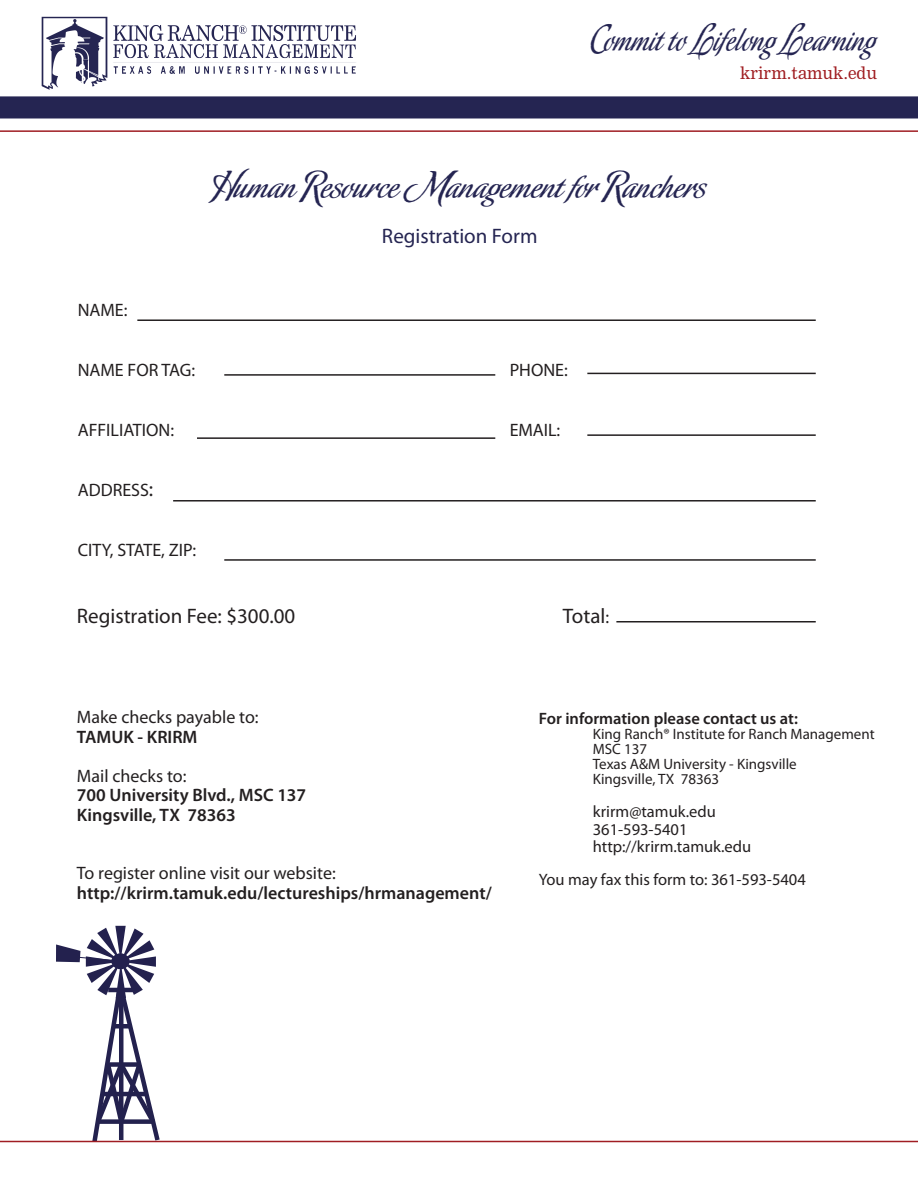
<style>
.page{position:relative;width:918px;height:1188px;background:#fff}
.page>*{position:absolute;margin:0;border:0;box-sizing:border-box;transform-origin:0 0}
.t1{font:36px "Oxida";letter-spacing:-.01em;color:#252552}
.t2{font:36px "Oxida";letter-spacing:-.01em;color:#252552;scale:.86 1}
.t3{font:21px "Myriad Pro";color:#231f20}
.t4{font:21px "Myriad Pro";color:#252552}
.t5{font:18px "Myriad Pro";color:#231f20}
.t6{font:600 18px/19.5px "Myriad Pro";color:#231f20}
.t7{font:16.5px/18px "Myriad Pro";color:#231f20}
.t8{font:600 16.5px "Myriad Pro";color:#231f20}
.t9{font:16.5px "Clarion MT Pro";color:#a01e22}
.t10{font:15px/15px "Myriad Pro";color:#231f20}
.s1{font-size:21px}
.s2{font-size:18px}
</style>
<div class="page">
<div style="left:0;top:97px;width:918px;height:21px;background:#252552"></div>
<div style="left:0;top:96px;width:918px;height:22px;border:2px solid #252552"></div>
<svg style="left:56px;top:926px;width:107px;height:217px"></svg>
<hr style="left:0;top:130px;width:918px;height:2px;background:#a01d23">
<img style="left:41px;top:16px;width:315px;height:74px">
<hr style="left:0;top:1141px;width:918px;height:1px;background:#a01d23">
<hr style="left:137px;top:319px;width:679px;height:2px;background:#231f20">
<hr style="left:224px;top:374px;width:271px;height:2px;background:#231f20">
<hr style="left:587px;top:373px;width:229px;height:1px;background:#231f20">
<hr style="left:197px;top:437px;width:298px;height:2px;background:#231f20">
<hr style="left:587px;top:434px;width:229px;height:2px;background:#231f20">
<hr style="left:173px;top:500px;width:643px;height:2px;background:#231f20">
<hr style="left:224px;top:559px;width:592px;height:2px;background:#231f20">
<hr style="left:616px;top:621px;width:200px;height:1px;background:#231f20">
<h1 class="t2" style="left:591px;top:15px;width:332px">Commit to Lifelong Learning</h1>
<p class="t9" style="left:740px;top:63px;width:138px">krirm.tamuk.edu</p>
<h1 class="t1" style="left:214px;top:162px;width:493px">Human Resource Management for Ranchers</h1>
<p class="t5" style="left:78px;top:299px;width:51px">NAME:</p>
<p class="t4" style="left:382px;top:223px;width:157px">Registration Form</p>
<p class="t5" style="left:78px;top:359px;width:119px">NAME FOR TAG:</p>
<p class="t5" style="left:510px;top:359px;width:60px">PHONE:</p>
<p class="t5" style="left:78px;top:419px;width:98px">AFFILIATION:</p>
<p class="t5" style="left:510px;top:419px;width:52px">EMAIL:</p>
<p class="t5" style="left:78px;top:479px;width:77px">ADDRESS<span class="s1">:</span></p>
<p class="t5" style="left:78px;top:539px;width:120px">CITY, STATE, ZIP:</p>
<p class="t3" style="left:77px;top:603px;width:220px">Registration Fee: $300.00</p>
<p class="t3" style="left:563px;top:603px;width:48px">Total<span class="s2">:</span></p>
<p class="t5" style="left:77px;top:706px;width:183px">Make checks payable to:</p>
<p class="t6" style="left:77px;top:726px;width:122px">TAMUK - KRIRM</p>
<p class="t5" style="left:77px;top:764px;width:111px">Mail checks to:</p>
<p class="t6" style="left:77px;top:785px;width:231px">700 University Blvd., MSC 137<br>Kingsville, TX 78363</p>
<p class="t5" style="left:77px;top:862px;width:260px">To register online visit our website:</p>
<p class="t6" style="left:77px;top:882px;width:416px">http://krirm.tamuk.edu/lectureships/hrmanagement/</p>
<p class="t8" style="left:539px;top:708px;width:261px">For information please contact us at:</p>
<p class="t10" style="left:593px;top:727px;width:283px">King Ranch® Institute for Ranch Management<br>MSC 137<br>Texas A&amp;M University - Kingsville<br>Kingsville, TX 78363</p>
<p class="t7" style="left:593px;top:803px;width:125px">krirm@tamuk.edu<br>361-593-5401</p>
<p class="t7" style="left:539px;top:830px;width:269px;line-height:33px;text-align:center">http://krirm.tamuk.edu<br>You may fax this form to: 361-593-5404</p>
</div>
